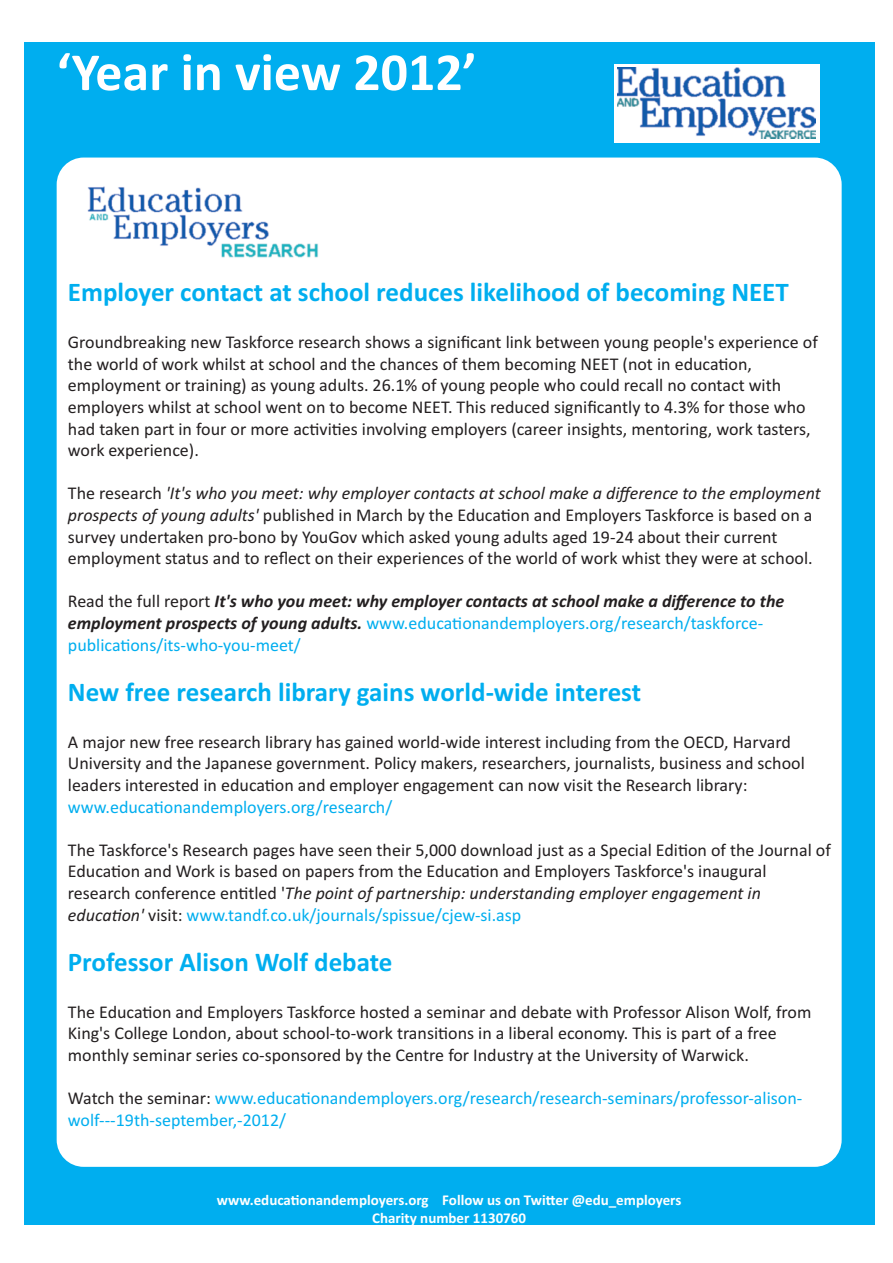
<style>
.page{position:relative;width:893px;height:1263px;background:#fff}
.page>*{position:absolute;margin:0;border:0;box-sizing:border-box;transform-origin:0 0}
.t1{font:700 54px "Calibri";color:#fff}
.t2{font:700 27px "Calibri";color:#00aeef}
.t3{font:18px/21.6px "Calibri";color:#231f20}
.t4{font:italic 700 18px/21.6px "Calibri";color:#231f20}
.t5{font:18px/21.6px "Calibri";color:#00aeef}
.t6{font:700 15px/18px "Calibri";color:#fff;text-align:center}
.s1{font-style:italic}
.s2{font-weight:400;font-style:normal}
.s3{font-weight:400;font-style:normal;color:#00aeef}
.s4{color:#00aeef}
.s5{color:#231f20}
</style>
<div class="page">
<div style="left:25px;top:42px;width:850px;height:1182px;background:#00aeef"></div>
<div style="left:614px;top:64px;width:205px;height:79px;background:#fff"></div>
<img style="left:617px;top:67px;width:199px;height:72px">
<div style="left:57px;top:158px;width:785px;height:1009px;background:#fff;border-radius:27px"></div>
<img style="left:87px;top:186px;width:231px;height:72px">
<h1 class="t1" style="left:57px;top:40px;width:421px">‘Year in view 2012’</h1>
<h2 class="t2" style="left:68px;top:276px;width:722px">Employer contact at school reduces likelihood of becoming NEET</h2>
<p class="t3" style="left:68px;top:331px;width:751px">Groundbreaking new Taskforce research shows a significant link between young people's experience of the world of work whilst at school and the chances of them becoming NEET (not in education, employment or training) as young adults. 26.1% of young people who could recall no contact with employers whilst at school went on to become NEET. This reduced significantly to 4.3% for those who had taken part in four or more activities involving employers (career insights, mentoring, work tasters, work experience).</p>
<p class="t3" style="left:68px;top:482px;width:754px">The research <span class="s1">'It's who you meet: why employer contacts at school make a difference to the employment prospects of young adults'</span> published in March by the Education and Employers Taskforce is based on a survey undertaken pro-bono by YouGov which asked young adults aged 19-24 about their current employment status and to reflect on their experiences of the world of work whist they were at school.</p>
<p class="t4" style="left:68px;top:590px;width:718px"><span class="s2">Read the full report</span> It's who you meet: why employer contacts at school make a difference to the employment prospects of young adults. <span class="s3">www.educationandemployers.org/research/taskforce&shy;publications/its-who-you-meet/</span></p>
<h2 class="t2" style="left:68px;top:675px;width:575px">New free research library gains world-wide interest</h2>
<p class="t3" style="left:68px;top:731px;width:738px">A major new free research library has gained world-wide interest including from the OECD, Harvard<br>University and the Japanese government. Policy makers, researchers, journalists, business and school leaders interested in education and employer engagement can now visit the Research library:</p>
<p class="t5" style="left:68px;top:796px;width:326px">www.educationandemployers.org/research/</p>
<p class="t3" style="left:68px;top:839px;width:764px">The Taskforce's Research pages have seen their 5,000 download just as a Special Edition of the Journal of Education and Work is based on papers from the Education and Employers Taskforce's inaugural research conference entitled '<span class="s1">The point of partnership: understanding employer engagement in education'</span> visit: <span class="s4">www.tandf.co.uk/journals/spissue/cjew-si.asp</span></p>
<h2 class="t2" style="left:68px;top:945px;width:326px">Professor Alison Wolf debate</h2>
<p class="t3" style="left:68px;top:1001px;width:745px">The Education and Employers Taskforce hosted a seminar and debate with Professor Alison Wolf, from<br>King's College London, about school-to-work transitions in a liberal economy. This is part of a free monthly seminar series co-sponsored by the Centre for Industry at the University of Warwick.</p>
<p class="t5" style="left:68px;top:1087px;width:736px"><span class="s5">Watch the seminar:</span> www.educationandemployers.org/research/research-seminars/professor-alison&shy;wolf---19th-september,-2012/</p>
<p class="t6" style="left:217px;top:1191px;width:466px">www.educationandemployers.org Follow us on Twitter @edu_employers<br>Charity number 1130760</p>
</div>
